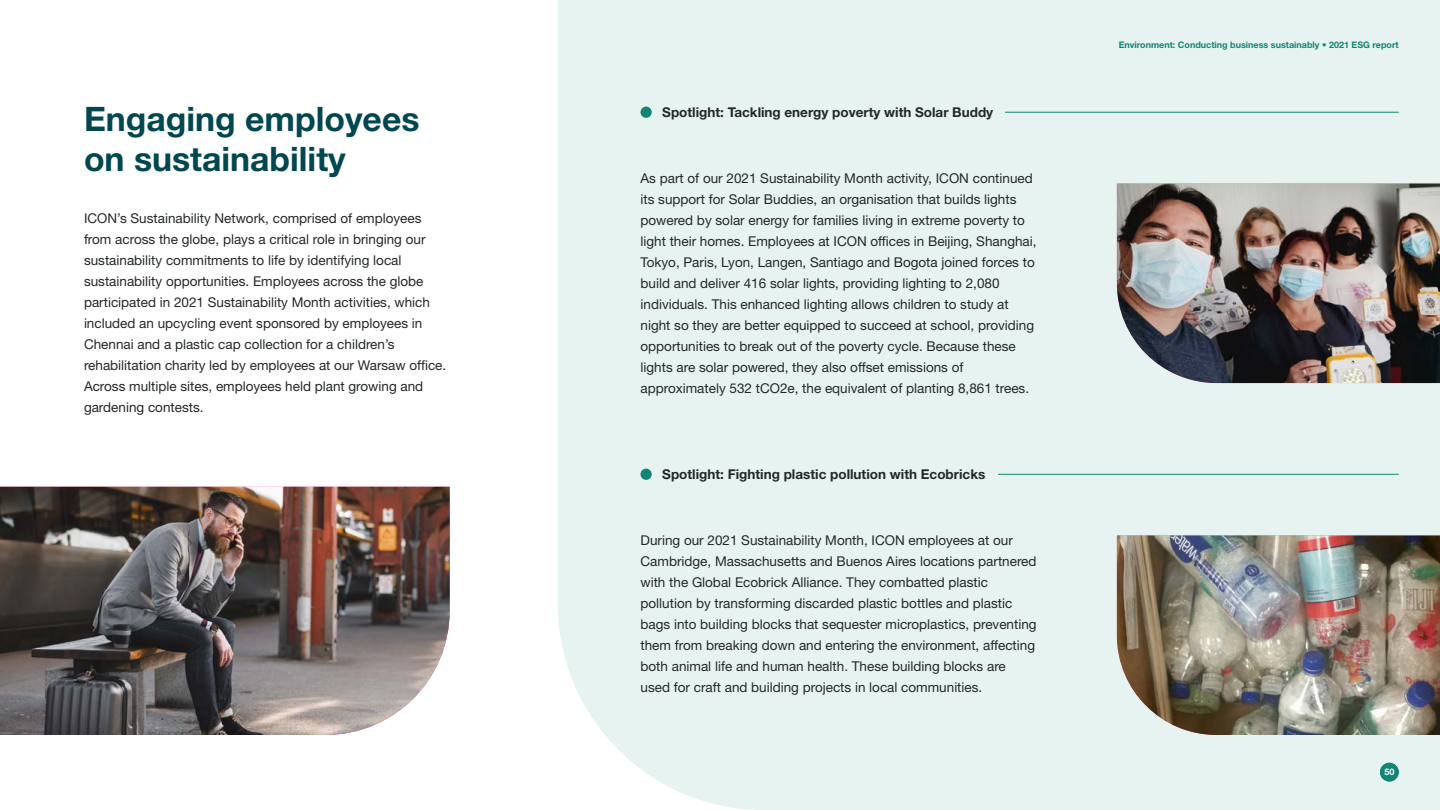
<style>
.page{position:relative;width:1440px;height:810px;background:#fff}
.page>*{position:absolute;margin:0;border:0;box-sizing:border-box;transform-origin:0 0}
.t1{font:700 33.75px/40.5px "Helvetica Neue LT Std";color:#004750}
.t2{font:13.5px/21px "Helvetica Neue LT Std";color:#242828}
.t3{font:700 13.5px "Helvetica Neue LT Std";color:#242828}
.t4{font:700 9px "Helvetica Neue LT Std";color:#128474}
.t5{font:700 9px "Helvetica Neue LT Std";color:#fff}
</style>
<div class="page">
<div style="left:558px;top:0;width:882px;height:810px;background:#e7f3f1"></div>
<div style="left:640px;top:107px;width:12px;height:11px;background:#128573;border-radius:50%"></div>
<div style="left:640px;top:469px;width:12px;height:11px;background:#128573;border-radius:50%"></div>
<hr style="left:998px;top:474px;width:401px;height:1px;background:#128573">
<hr style="left:1005px;top:112px;width:394px;height:1px;background:#128573">
<img style="left:0;top:487px;width:450px;height:248px">
<img style="left:1117px;top:184px;width:323px;height:199px">
<img style="left:1117px;top:536px;width:323px;height:199px">
<div style="left:1380px;top:763px;width:19px;height:19px;background:#128474;border-radius:50%"></div>
<h1 class="t1" style="left:84px;top:98px;width:337px">Engaging employees on sustainability</h1>
<p class="t2" style="left:84px;top:208px;width:364px">ICON’s Sustainability Network, comprised of employees from across the globe, plays a critical role in bringing our sustainability commitments to life by identifying local sustainability opportunities. Employees across the globe participated in 2021 Sustainability Month activities, which included an upcycling event sponsored by employees in Chennai and a plastic cap collection for a children’s rehabilitation charity led by employees at our Warsaw office.<br>Across multiple sites, employees held plant growing and gardening contests.</p>
<p class="t3" style="left:662px;top:104px;width:333px">Spotlight: Tackling energy poverty with Solar Buddy</p>
<p class="t2" style="left:641px;top:168px;width:398px">As part of our 2021 Sustainability Month activity, ICON continued its support for Solar Buddies, an organisation that builds lights powered by solar energy for families living in extreme poverty to light their homes. Employees at ICON offices in Beijing, Shanghai, Tokyo, Paris, Lyon, Langen, Santiago and Bogota joined forces to build and deliver 416 solar lights, providing lighting to 2,080 individuals. This enhanced lighting allows children to study at night so they are better equipped to succeed at school, providing opportunities to break out of the poverty cycle. Because these lights are solar powered, they also offset emissions of approximately 532 tCO2e, the equivalent of planting 8,861 trees.</p>
<p class="t3" style="left:662px;top:466px;width:325px">Spotlight: Fighting plastic pollution with Ecobricks</p>
<p class="t2" style="left:641px;top:530px;width:398px">During our 2021 Sustainability Month, ICON employees at our Cambridge, Massachusetts and Buenos Aires locations partnered with the Global Ecobrick Alliance. They combatted plastic pollution by transforming discarded plastic bottles and plastic bags into building blocks that sequester microplastics, preventing them from breaking down and entering the environment, affecting both animal life and human health. These building blocks are used for craft and building projects in local communities.</p>
<p class="t4" style="left:1119px;top:39px;width:282px">Environment: Conducting business sustainably • 2021 ESG report</p>
<p class="t5" style="left:1384px;top:766px;width:12px">50</p>
</div>
